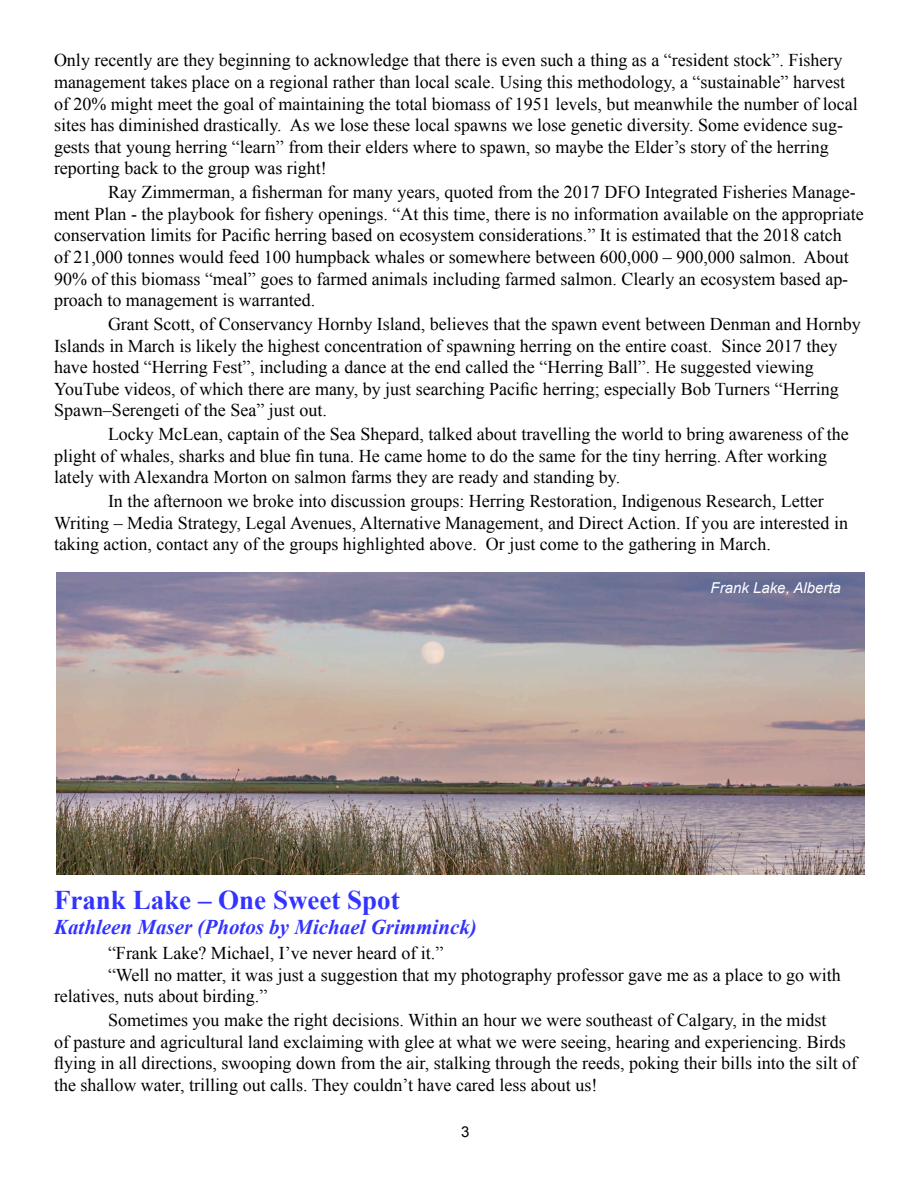
<style>
.page{position:relative;width:918px;height:1188px;background:#fff}
.page>*{position:absolute;margin:0;border:0;box-sizing:border-box;transform-origin:0 0}
.t1{font:700 27px "Times New Roman";color:#3233ff}
.t2{font:italic 700 21px "Times New Roman";color:#3233ff}
.t3{font:18px/21.6px "Times New Roman";color:#000}
.t4{font:italic 15px "Arial";color:#fff}
.t5{font:15px "Arial";color:#000}
</style>
<div class="page">
<img style="left:56px;top:572px;width:808px;height:302px">
<p class="t3" style="left:54px;top:49px;width:805px">Only recently are they beginning to acknowledge that there is even such a thing as a “resident stock”. Fishery management takes place on a regional rather than local scale. Using this methodology, a “sustainable” harvest of 20% might meet the goal of maintaining the total biomass of 1951 levels, but meanwhile the number of local sites has diminished drastically. As we lose these local spawns we lose genetic diversity. Some evidence sug&shy;gests that young herring “learn” from their elders where to spawn, so maybe the Elder’s story of the herring reporting back to the group was right!</p>
<p class="t3" style="left:54px;top:181px;width:811px;text-indent:54px">Ray Zimmerman, a fisherman for many years, quoted from the 2017 DFO Integrated Fisheries Manage&shy;ment Plan - the playbook for fishery openings. “At this time, there is no information available on the appropriate conservation limits for Pacific herring based on ecosystem considerations.” It is estimated that the 2018 catch<br>of 21,000 tonnes would feed 100 humpback whales or somewhere between 600,000 – 900,000 salmon. About 90% of this biomass “meal” goes to farmed animals including farmed salmon. Clearly an ecosystem based ap&shy;proach to management is warranted.</p>
<p class="t3" style="left:54px;top:313px;width:808px;text-indent:54px">Grant Scott, of Conservancy Hornby Island, believes that the spawn event between Denman and Hornby Islands in March is likely the highest concentration of spawning herring on the entire coast. Since 2017 they have hosted “Herring Fest”, including a dance at the end called the “Herring Ball”. He suggested viewing YouTube videos, of which there are many, by just searching Pacific herring; especially Bob Turners “Herring Spawn–Serengeti of the Sea” just out.</p>
<p class="t3" style="left:54px;top:423px;width:796px;text-indent:54px">Locky McLean, captain of the Sea Shepard, talked about travelling the world to bring awareness of the plight of whales, sharks and blue fin tuna. He came home to do the same for the tiny herring. After working lately with Alexandra Morton on salmon farms they are ready and standing by.</p>
<p class="t3" style="left:54px;top:490px;width:796px;text-indent:54px">In the afternoon we broke into discussion groups: Herring Restoration, Indigenous Research, Letter<br>Writing – Media Strategy, Legal Avenues, Alternative Management, and Direct Action. If you are interested in taking action, contact any of the groups highlighted above. Or just come to the gathering in March.</p>
<p class="t4" style="left:711px;top:578px;width:132px">Frank Lake, Alberta</p>
<h1 class="t1" style="left:54px;top:881px;width:347px">Frank Lake – One Sweet Spot</h1>
<p class="t2" style="left:54px;top:912px;width:424px">Kathleen Maser (Photos by Michael Grimminck)</p>
<p class="t3" style="left:108px;top:942px;width:337px">“Frank Lake? Michael, I’ve never heard of it.”</p>
<p class="t3" style="left:108px;top:964px;width:734px">“Well no matter, it was just a suggestion that my photography professor gave me as a place to go with</p>
<p class="t3" style="left:54px;top:985px;width:215px">relatives, nuts about birding.”</p>
<p class="t3" style="left:54px;top:1009px;width:805px;text-indent:54px">Sometimes you make the right decisions. Within an hour we were southeast of Calgary, in the midst<br>of pasture and agricultural land exclaiming with glee at what we were seeing, hearing and experiencing. Birds flying in all directions, swooping down from the air, stalking through the reeds, poking their bills into the silt of the shallow water, trilling out calls. They couldn’t have cared less about us!</p>
<p class="t5" style="left:461px;top:1122px;width:10px">3</p>
</div>
